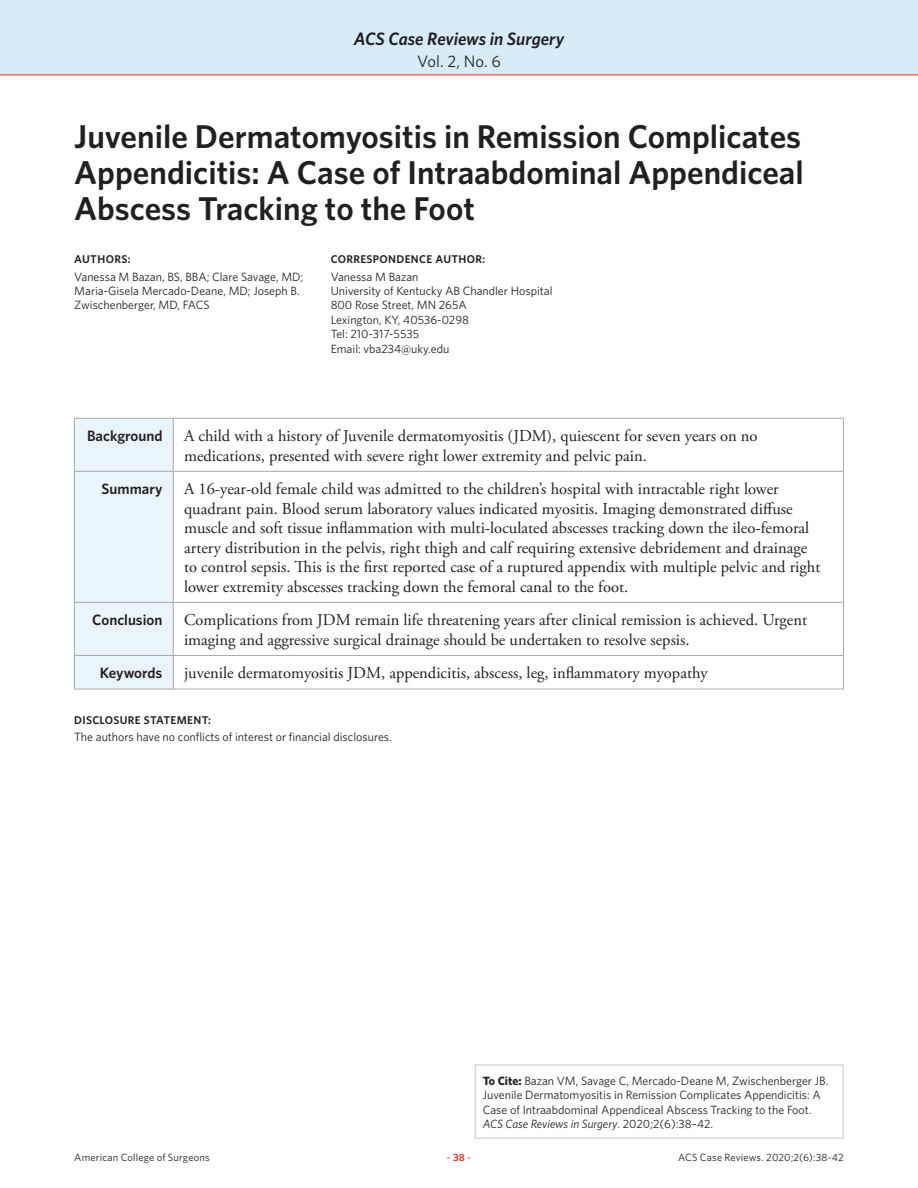
<style>
.page{position:relative;width:918px;height:1188px;background:#fff}
.page>*{position:absolute;margin:0;border:0;box-sizing:border-box;transform-origin:0 0}
.Article_Title{font:600 33px/36px "Whitney";color:#231f20;text-align:justify}
.t1{font:italic 600 18px "Whitney";letter-spacing:-.005em;color:#231f20}
.Chart_Body{font:16.5px/19.5px "Adobe Garamond Pro";color:#231f20}
.t2{font:16.5px "Whitney";color:#231f20}
.Chart_Head{font:600 15px "Whitney";color:#231f20}
.Authors_Body{font:12px/14.4px "Whitney";color:#231f20}
.Authors_Head{font:600 11.25px "Whitney";letter-spacing:.03em;color:#231f20}
.t3{font:10.5px "Whitney";letter-spacing:.015em;color:#231f20}
.t4{font:10.5px "Whitney";color:#ee2e22}
.s1{font-weight:700}
.s2{font-style:italic}
.s3{font-weight:600}
</style>
<div class="page">
<div style="left:0;top:0;width:918px;height:75px;background:#d7ebf8"></div>
<hr style="left:0;top:75px;width:918px;height:1px;background:#ee2e22">
<div style="left:75px;top:419px;width:98px;height:270px;background:#eaf5fb"></div>
<hr style="left:74px;top:418px;width:99px;height:1px;background:#a9a8aa">
<hr style="left:74px;top:418px;width:1px;height:53px;background:#a9a8aa">
<hr style="left:173px;top:418px;width:671px;height:1px;background:#a9a8aa">
<hr style="left:173px;top:418px;width:1px;height:53px;background:#a9a8aa">
<hr style="left:843px;top:418px;width:1px;height:53px;background:#a9a8aa">
<hr style="left:74px;top:471px;width:99px;height:1px;background:#a9a8aa">
<hr style="left:74px;top:472px;width:1px;height:130px;background:#a9a8aa">
<hr style="left:173px;top:471px;width:671px;height:1px;background:#a9a8aa">
<hr style="left:173px;top:472px;width:1px;height:130px;background:#a9a8aa">
<hr style="left:843px;top:472px;width:1px;height:130px;background:#a9a8aa">
<hr style="left:74px;top:602px;width:99px;height:1px;background:#a9a8aa">
<hr style="left:74px;top:603px;width:1px;height:52px;background:#a9a8aa">
<hr style="left:173px;top:602px;width:671px;height:1px;background:#a9a8aa">
<hr style="left:173px;top:603px;width:1px;height:52px;background:#a9a8aa">
<hr style="left:843px;top:603px;width:1px;height:52px;background:#a9a8aa">
<hr style="left:74px;top:655px;width:99px;height:1px;background:#a9a8aa">
<hr style="left:74px;top:656px;width:1px;height:33px;background:#a9a8aa">
<hr style="left:173px;top:655px;width:671px;height:1px;background:#a9a8aa">
<hr style="left:173px;top:656px;width:1px;height:33px;background:#a9a8aa">
<hr style="left:843px;top:656px;width:1px;height:33px;background:#a9a8aa">
<hr style="left:74px;top:689px;width:99px;height:1px;background:#a9a8aa">
<hr style="left:173px;top:689px;width:671px;height:1px;background:#a9a8aa">
<div style="left:475px;top:1064px;width:369px;height:75px;border:2px solid #dcd8d7"></div>
<p class="t1" style="left:354px;top:26px;width:212px">ACS Case Reviews in Surgery</p>
<p class="t2" style="left:417px;top:50px;width:85px">Vol. 2, No. 6</p>
<p class="Article_Title" style="left:74px;top:118px;width:731px">Juvenile Dermatomyositis in Remission Complicates Appendicitis: A Case of Intraabdominal Appendiceal Abscess Tracking to the Foot</p>
<p class="Authors_Head" style="left:74px;top:251px;width:58px">AUTHORS:</p>
<p class="Authors_Head" style="left:331px;top:251px;width:156px">CORRESPONDENCE AUTHOR:</p>
<p class="Authors_Body" style="left:74px;top:269px;width:231px">Vanessa M Bazan, BS, BBA; Clare Savage, MD;<br>Maria-Gisela Mercado-Deane, MD; Joseph B.<br>Zwischenberger, MD, FACS</p>
<p class="Authors_Body" style="left:331px;top:269px;width:89px">Vanessa M Bazan</p>
<p class="Authors_Body" style="left:331px;top:283px;width:223px">University of Kentucky AB Chandler Hospital</p>
<p class="Authors_Body" style="left:331px;top:298px;width:138px">800 Rose Street, MN 265A</p>
<p class="Authors_Body" style="left:331px;top:312px;width:140px">Lexington, KY, 40536-0298</p>
<p class="Authors_Body" style="left:331px;top:327px;width:90px">Tel: 210-317-5535</p>
<p class="Authors_Body" style="left:331px;top:341px;width:120px">Email: vba234@uky.edu</p>
<p class="Chart_Head" style="left:87px;top:426px;width:77px">Background</p>
<p class="Chart_Body" style="left:184px;top:427px;width:575px">A child with a history of Juvenile dermatomyositis (JDM), quiescent for seven years on no medications, presented with severe right lower extremity and pelvic pain.</p>
<p class="Chart_Head" style="left:102px;top:479px;width:62px">Summary</p>
<p class="Chart_Body" style="left:184px;top:480px;width:638px">A 16-year-old female child was admitted to the children’s hospital with intractable right lower quadrant pain. Blood serum laboratory values indicated myositis. Imaging demonstrated diffuse muscle and soft tissue inflammation with multi-loculated abscesses tracking down the ileo-femoral artery distribution in the pelvis, right thigh and calf requiring extensive debridement and drainage to control sepsis. This is the first reported case of a ruptured appendix with multiple pelvic and right lower extremity abscesses tracking down the femoral canal to the foot.</p>
<p class="Chart_Head" style="left:92px;top:610px;width:72px">Conclusion</p>
<p class="Chart_Body" style="left:184px;top:611px;width:625px">Complications from JDM remain life threatening years after clinical remission is achieved. Urgent imaging and aggressive surgical drainage should be undertaken to resolve sepsis.</p>
<p class="Chart_Head" style="left:100px;top:663px;width:64px">Keywords</p>
<p class="Chart_Body" style="left:184px;top:664px;width:525px">juvenile dermatomyositis JDM, appendicitis, abscess, leg, inflammatory myopathy</p>
<p class="Authors_Head" style="left:74px;top:712px;width:138px">DISCLOSURE STATEMENT:</p>
<p class="Authors_Body" style="left:74px;top:729px;width:319px">The authors have no conflicts of interest or financial disclosures.</p>
<p class="Authors_Body" style="left:483px;top:1073px;width:347px"><span class="s1">To Cite:</span> Bazan VM, Savage C, Mercado-Deane M, Zwischenberger JB.<br>Juvenile Dermatomyositis in Remission Complicates Appendicitis: A Case of Intraabdominal Appendiceal Abscess Tracking to the Foot.<br><span class="s2">ACS Case Reviews in Surgery</span>. 2020;2(6):38–42.</p>
<p class="t3" style="left:74px;top:1150px;width:137px">American College of Surgeons</p>
<p class="t4" style="left:446px;top:1150px;width:27px">–<span class="s3">38</span>–</p>
<p class="t3" style="left:678px;top:1150px;width:167px">ACS Case Reviews. 2020;2(6):38-42</p>
</div>
